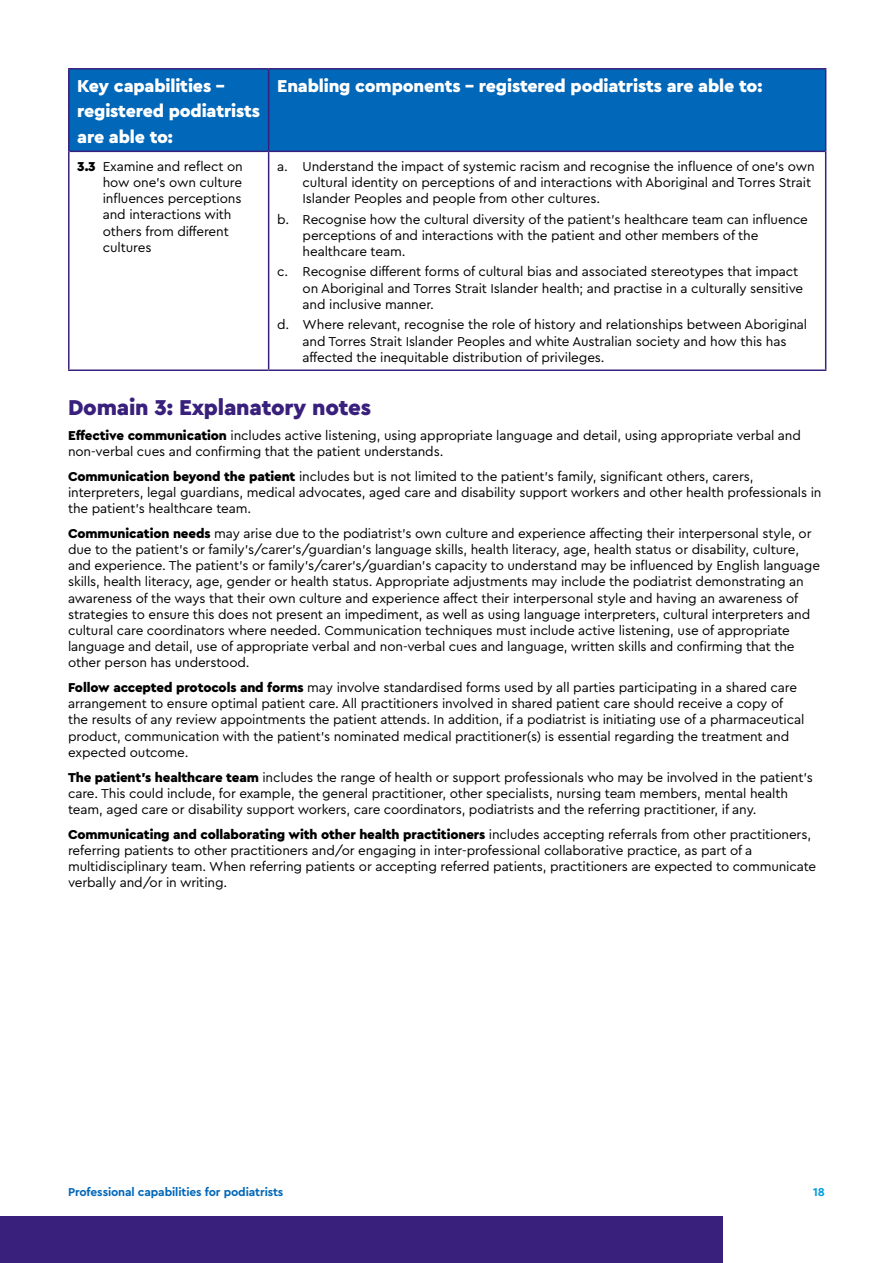
<style>
.page{position:relative;width:893px;height:1263px;background:#fff}
.page>*{position:absolute;margin:0;border:0;box-sizing:border-box;transform-origin:0 0}
.t1{font:900 22.5px "Cera Pro";letter-spacing:-.01em;color:#39207c}
.t2{font:900 18px/25.5px "Cera Pro";letter-spacing:-.01em;color:#fff}
.t3{font:13.5px/16.2px "Cera Pro";letter-spacing:-.01em;color:#000}
.t4{font:700 12px "Cera Pro";letter-spacing:-.01em;color:#0067b9}
.t5{font:700 12px "Cera Pro";color:#009cde}
.s1{font-weight:900}
</style>
<div class="page">
<div style="left:0;top:1216px;width:723px;height:47px;background:#39207c"></div>
<div style="left:70px;top:70px;width:755px;height:81px;background:#0067b9"></div>
<hr style="left:68px;top:68px;width:201px;height:2px;background:#39207c">
<hr style="left:68px;top:70px;width:2px;height:81px;background:#39207c">
<hr style="left:269px;top:68px;width:557px;height:2px;background:#39207c">
<hr style="left:825px;top:70px;width:1px;height:81px;background:#39207c">
<hr style="left:68px;top:151px;width:2px;height:218px;background:#39207c">
<hr style="left:825px;top:151px;width:1px;height:218px;background:#39207c">
<hr style="left:68px;top:369px;width:201px;height:2px;background:#39207c">
<hr style="left:269px;top:369px;width:557px;height:2px;background:#39207c">
<hr style="left:268px;top:70px;width:1px;height:81px;background:#39207c">
<hr style="left:70px;top:151px;width:199px;height:1px;background:#39207c">
<hr style="left:269px;top:151px;width:556px;height:1px;background:#39207c">
<hr style="left:268px;top:152px;width:1px;height:217px;background:#39207c">
<h2 class="t2" style="left:77px;top:72px;width:184px">Key capabilities – registered podiatrists are able to:</h2>
<h2 class="t2" style="left:277px;top:72px;width:487px">Enabling components – registered podiatrists are able to:</h2>
<p class="t3" style="left:103px;top:158px;width:141px;text-indent:-26px"><span class="s1">3.3</span> Examine and reflect on how one’s own culture influences perceptions and interactions with others from different cultures</p>
<p class="t3" style="left:303px;top:158px;width:514px;text-indent:-26px">a. Understand the impact of systemic racism and recognise the influence of one’s own cultural identity on perceptions of and interactions with Aboriginal and Torres Strait<br>Islander Peoples and people from other cultures.</p>
<p class="t3" style="left:303px;top:210px;width:507px;text-indent:-26px">b. Recognise how the cultural diversity of the patient’s healthcare team can influence perceptions of and interactions with the patient and other members of the healthcare team.</p>
<p class="t3" style="left:303px;top:263px;width:502px;text-indent:-26px">c. Recognise different forms of cultural bias and associated stereotypes that impact on Aboriginal and Torres Strait Islander health; and practise in a culturally sensitive and inclusive manner.</p>
<p class="t3" style="left:303px;top:316px;width:506px;text-indent:-26px">d. Where relevant, recognise the role of history and relationships between Aboriginal and Torres Strait Islander Peoples and white Australian society and how this has affected the inequitable distribution of privileges.</p>
<h1 class="t1" style="left:68px;top:392px;width:305px">Domain 3: Explanatory notes</h1>
<p class="t3" style="left:68px;top:426px;width:734px"><span class="s1">Effective communication</span> includes active listening, using appropriate language and detail, using appropriate verbal and non-verbal cues and confirming that the patient understands.</p>
<p class="t3" style="left:68px;top:467px;width:755px"><span class="s1">Communication beyond the patient</span> includes but is not limited to the patient’s family, significant others, carers, interpreters, legal guardians, medical advocates, aged care and disability support workers and other health professionals in the patient’s healthcare team.</p>
<p class="t3" style="left:68px;top:524px;width:753px"><span class="s1">Communication needs</span> may arise due to the podiatrist’s own culture and experience affecting their interpersonal style, or due to the patient’s or family’s/carer’s/guardian’s language skills, health literacy, age, health status or disability, culture, and experience. The patient’s or family’s/carer’s/guardian’s capacity to understand may be influenced by English language skills, health literacy, age, gender or health status. Appropriate adjustments may include the podiatrist demonstrating an awareness of the ways that their own culture and experience affect their interpersonal style and having an awareness of strategies to ensure this does not present an impediment, as well as using language interpreters, cultural interpreters and cultural care coordinators where needed. Communication techniques must include active listening, use of appropriate language and detail, use of appropriate verbal and non-verbal cues and language, written skills and confirming that the other person has understood.</p>
<p class="t3" style="left:68px;top:679px;width:738px"><span class="s1">Follow accepted protocols and forms</span> may involve standardised forms used by all parties participating in a shared care arrangement to ensure optimal patient care. All practitioners involved in shared patient care should receive a copy of the results of any review appointments the patient attends. In addition, if a podiatrist is initiating use of a pharmaceutical product, communication with the patient’s nominated medical practitioner(s) is essential regarding the treatment and expected outcome.</p>
<p class="t3" style="left:68px;top:768px;width:746px"><span class="s1">The patient’s healthcare team</span> includes the range of health or support professionals who may be involved in the patient’s care. This could include, for example, the general practitioner, other specialists, nursing team members, mental health team, aged care or disability support workers, care coordinators, podiatrists and the referring practitioner, if any.</p>
<p class="t3" style="left:68px;top:825px;width:750px"><span class="s1">Communicating and collaborating with other health practitioners</span> includes accepting referrals from other practitioners, referring patients to other practitioners and/or engaging in inter-professional collaborative practice, as part of a multidisciplinary team. When referring patients or accepting referred patients, practitioners are expected to communicate verbally and/or in writing.</p>
<p class="t4" style="left:68px;top:1184px;width:217px">Professional capabilities for podiatrists</p>
<p class="t5" style="left:813px;top:1184px;width:13px">18</p>
</div>
